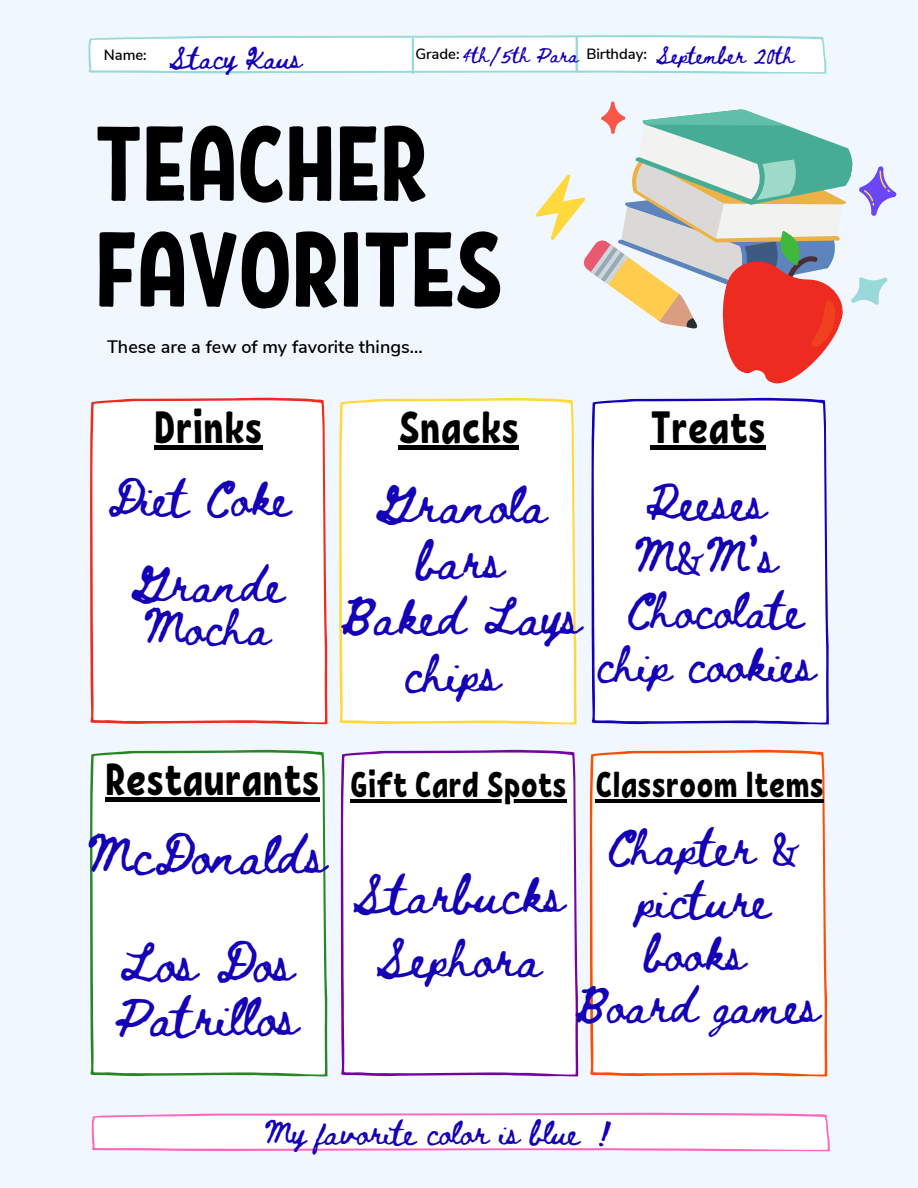
<style>
.page{position:relative;width:918px;height:1188px;background:#f1f7ff}
.page>*{position:absolute;margin:0;border:0;box-sizing:border-box;transform-origin:0 0}
.t1{font:105.9px/105.9px "RF Krabuler";letter-spacing:-.02em;color:#000}
.t2{font:45px "RF Krabuler";color:#000}
.t3{font:39px/54px "Beth Ellen";color:#1400b6}
.t4{font:37.5px/56.2px "Beth Ellen";color:#1400b6;text-align:center}
.t5{font:36px/54px "Beth Ellen";color:#1400b6;text-align:center}
.t6{font:36px "RF Krabuler";color:#000}
.t7{font:24px "Beth Ellen";color:#1400b6}
.t8{font:21px "Beth Ellen";color:#1400b6}
.t9{font:600 18px "Nunito Sans";color:#000}
.t10{font:16.5px "Beth Ellen";color:#1400b6}
.t11{font:15px "Beth Ellen";color:#1400b6}
.t12{font:600 14.85px "Nunito Sans";color:#000}
.s1{font-size:45px}
</style>
<div class="page">
<div style="left:90px;top:398px;width:238px;height:326px;background:#fff"></div>
<div style="left:339px;top:398px;width:238px;height:327px;background:#fff"></div>
<div style="left:591px;top:398px;width:238px;height:327px;background:#fff"></div>
<div style="left:90px;top:750px;width:238px;height:327px;background:#fff"></div>
<div style="left:340px;top:750px;width:238px;height:327px;background:#fff"></div>
<div style="left:589px;top:750px;width:238px;height:327px;background:#fff"></div>
<svg style="left:536px;top:101px;width:361px;height:297px"></svg>
<svg style="left:88px;top:35px;width:739px;height:39px"></svg>
<svg style="left:91px;top:1113px;width:739px;height:38px"></svg>
<div style="left:154px;top:445px;width:109px;height:5px;background:#000"></div>
<div style="left:399px;top:445px;width:120px;height:5px;background:#000"></div>
<div style="left:650px;top:445px;width:116px;height:5px;background:#000"></div>
<div style="left:105px;top:797px;width:215px;height:5px;background:#000"></div>
<hr style="left:350px;top:799px;width:217px;height:4px;background:#000">
<hr style="left:595px;top:800px;width:229px;height:3px;background:#000">
<p class="t8" style="left:169px;top:48px;width:135px">Stacy Kaus</p>
<p class="t11" style="left:462px;top:48px;width:118px">4th/5th Para</p>
<p class="t10" style="left:656px;top:48px;width:140px">September 20th</p>
<p class="t12" style="left:104px;top:45px;width:45px">Name:</p>
<p class="t12" style="left:415px;top:44px;width:46px">Grade:</p>
<p class="t12" style="left:586px;top:44px;width:62px">Birthday:</p>
<h1 class="t1" style="left:94px;top:105px;width:411px">TEACHER<br>FAVORITES</h1>
<p class="t9" style="left:107px;top:334px;width:317px">These are a few of my favorite things...</p>
<p class="t2" style="left:154px;top:398px;width:110px">Drinks</p>
<p class="t5" style="left:107px;top:476px;width:184px">Diet Coke</p>
<p class="t5" style="left:130px;top:567px;width:155px;line-height:42.8px">Grande<br>Mocha</p>
<p class="t2" style="left:399px;top:398px;width:122px">Snacks</p>
<p class="t2" style="left:650px;top:398px;width:117px">Treats</p>
<p class="t4" style="left:340px;top:481px;width:243px">Granola bars<br>Baked Lays chips</p>
<p class="t5" style="left:596px;top:480px;width:221px">Reeses<br>M&amp;M’s<br>Chocolate chip cookies</p>
<p class="t6" style="left:105px;top:761px;width:720px"><span class="s1">Restaurants</span> Gift Card Spots Classroom Items</p>
<p class="t3" style="left:87px;top:833px;width:241px">McDonalds</p>
<p class="t3" style="left:115px;top:941px;width:185px">Los Dos<br>Patrillos</p>
<p class="t4" style="left:352px;top:867px;width:214px;line-height:64.2px">Starbucks<br>Sephora</p>
<p class="t5" style="left:574px;top:825px;width:247px;line-height:52.8px">Chapter &amp; picture<br>books<br>Board games</p>
<p class="t7" style="left:265px;top:1122px;width:349px">My favorite color is blue !</p>
</div>
